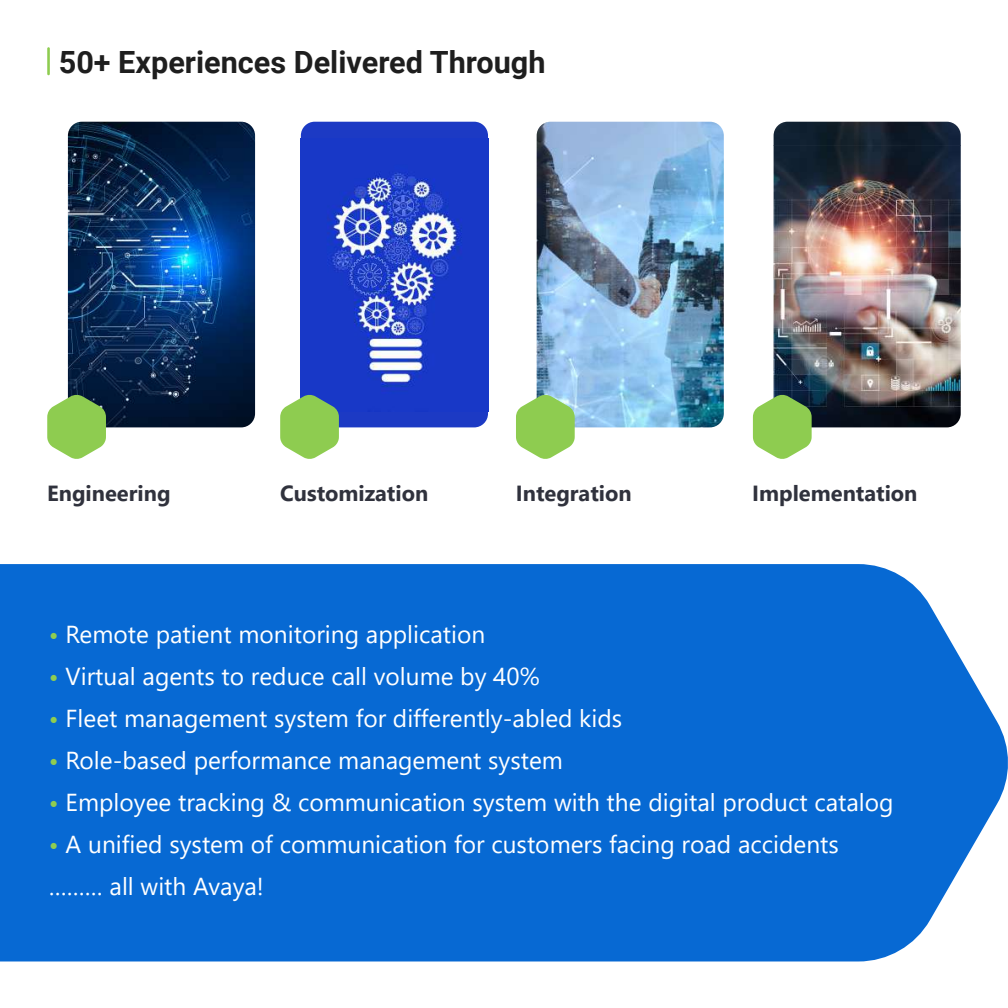
<style>
.page{position:relative;width:1008px;height:1008px;background:#fff}
.page>*{position:absolute;margin:0;border:0;box-sizing:border-box;transform-origin:0 0}
.t1{font:700 30.62px "Roboto";color:#1e1e1e}
.t2{font:24.5px/42px "Segoe UI";color:#fff}
.t3{font:700 21.88px "Segoe UI";color:#30323d}
.s1{color:#8fcd50}
</style>
<div class="page">
<img style="left:774px;top:122px;width:187px;height:305px">
<div style="left:0;top:564px;width:1008px;height:397px;background:#0769d3"></div>
<hr style="left:47px;top:47px;width:3px;height:28px;background:#8ecc50">
<img style="left:68px;top:122px;width:187px;height:305px">
<div style="left:301px;top:122px;width:187px;height:305px;background:#1c3ac4;border-radius:14px"></div>
<img style="left:327px;top:172px;width:135px;height:221px">
<img style="left:537px;top:122px;width:187px;height:305px">
<svg style="left:47px;top:394px;width:59px;height:65px"></svg>
<svg style="left:280px;top:394px;width:59px;height:65px"></svg>
<svg style="left:516px;top:394px;width:59px;height:65px"></svg>
<svg style="left:753px;top:394px;width:59px;height:65px"></svg>
<p class="t1" style="left:59px;top:41px;width:488px">50+ Experiences Delivered Through</p>
<p class="t3" style="left:47px;top:473px;width:125px">Engineering</p>
<p class="t3" style="left:280px;top:473px;width:150px">Customization</p>
<p class="t3" style="left:516px;top:473px;width:117px">Integration</p>
<p class="t3" style="left:752px;top:473px;width:167px">Implementation</p>
<p class="t2" style="left:49px;top:611px;width:438px"><span class="s1">•</span> Remote patient monitoring application</p>
<p class="t2" style="left:49px;top:653px;width:492px"><span class="s1">•</span> Virtual agents to reduce call volume by 40%</p>
<p class="t2" style="left:49px;top:695px;width:575px"><span class="s1">•</span> Fleet management system for differently-abled kids</p>
<p class="t2" style="left:49px;top:737px;width:516px"><span class="s1">•</span> Role-based performance management system</p>
<p class="t2" style="left:49px;top:779px;width:846px"><span class="s1">•</span> Employee tracking &amp; communication system with the digital product catalog</p>
<p class="t2" style="left:49px;top:821px;width:791px"><span class="s1">•</span> A unified system of communication for customers facing road accidents ……… all with Avaya!</p>
</div>
